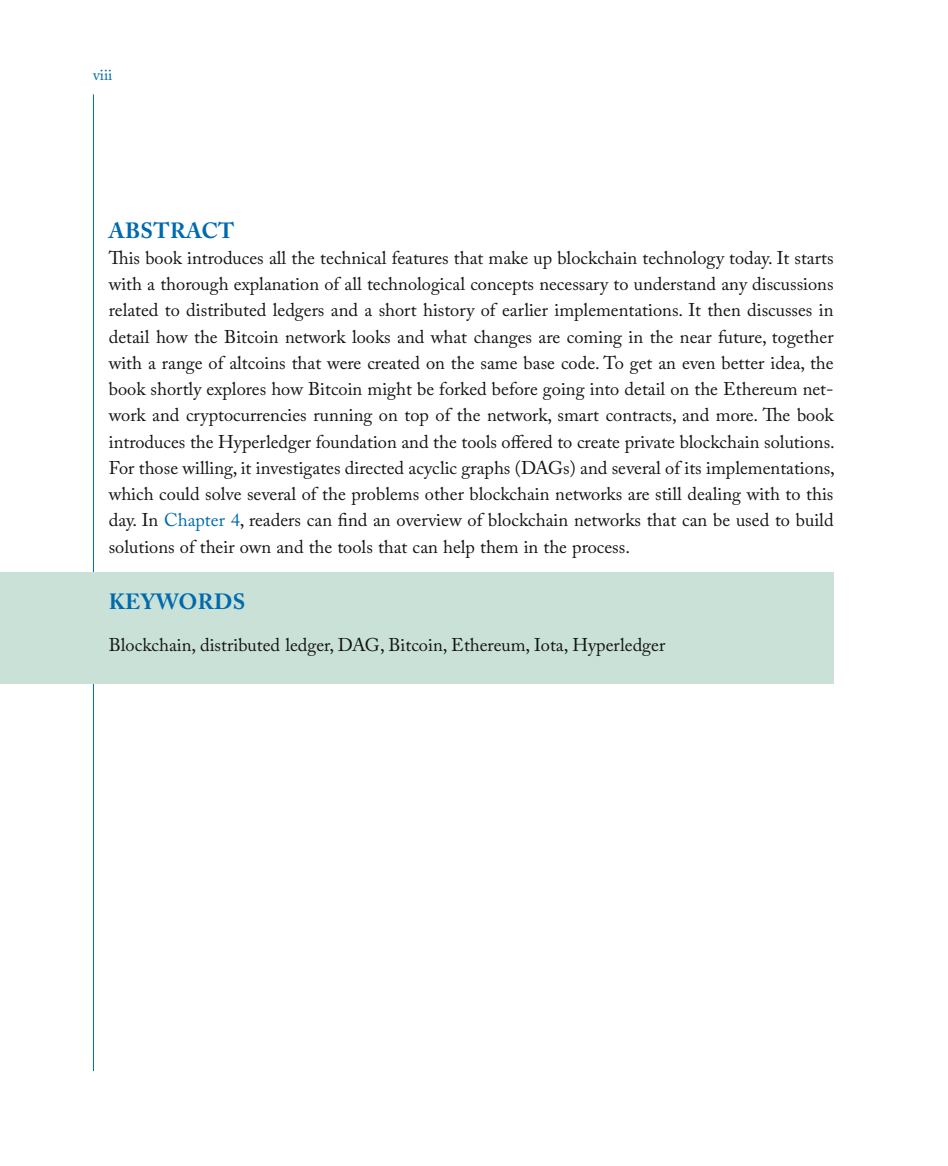
<style>
.page{position:relative;width:948px;height:1166px;background:#fff}
.page>*{position:absolute;margin:0;border:0;box-sizing:border-box;transform-origin:0 0}
.t1{font:700 21.88px "Adobe Caslon Pro";letter-spacing:.015em;color:#006aad}
.t2{font:18.38px/26.2px "Adobe Caslon Pro";color:#131413;text-align:justify}
.t3{font:15.75px "Adobe Caslon Pro";color:#006aad}
.s1{color:#006aad}
</style>
<div class="page">
<hr style="left:93px;top:94px;width:1px;height:977px;background:#006aad">
<div style="left:0;top:572px;width:833px;height:111px;background:#c9e1d7"></div>
<p class="t3" style="left:93px;top:68px;width:21px">viii</p>
<p class="t1" style="left:109px;top:222px;width:127px">ABSTRACT</p>
<p class="t2" style="left:109px;top:246px;width:727px">This book introduces all the technical features that make up blockchain technology today. It starts with a thorough explanation of all technological concepts necessary to understand any discussions related to distributed ledgers and a short history of earlier implementations. It then discusses in detail how the Bitcoin network looks and what changes are coming in the near future, together with a range of altcoins that were created on the same base code. To get an even better idea, the book shortly explores how Bitcoin might be forked before going into detail on the Ethereum net&shy;work and cryptocurrencies running on top of the network, smart contracts, and more. The book introduces the Hyperledger foundation and the tools offered to create private blockchain solutions.<br>For those willing, it investigates directed acyclic graphs (DAGs) and several of its implementations, which could solve several of the problems other blockchain networks are still dealing with to this day. In <span class="s1">Chapter 4</span>, readers can find an overview of blockchain networks that can be used to build solutions of their own and the tools that can help them in the process.</p>
<p class="t1" style="left:109px;top:593px;width:138px">KEYWORDS</p>
<p class="t2" style="left:109px;top:633px;width:558px">Blockchain, distributed ledger, DAG, Bitcoin, Ethereum, Iota, Hyperledger</p>
</div>
